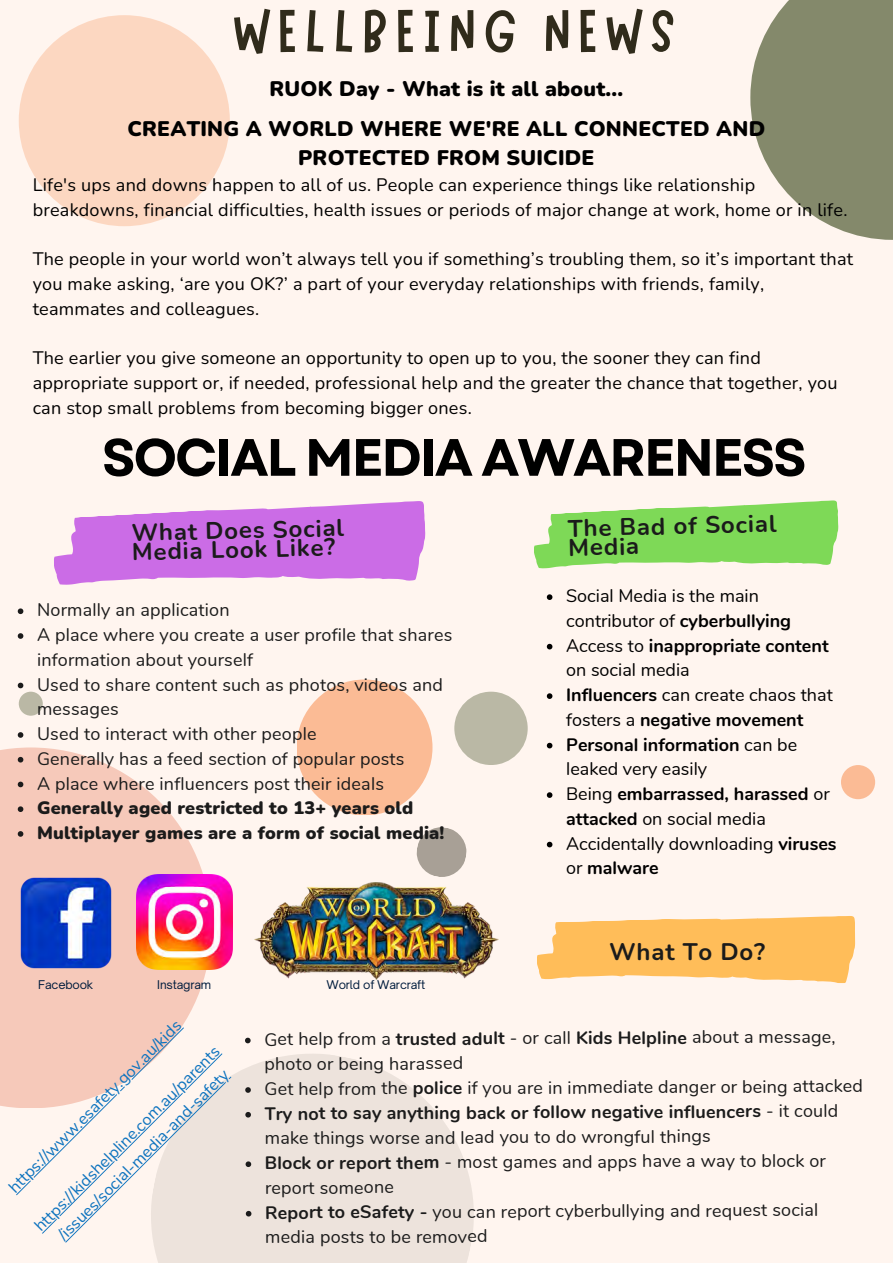
<style>
.page{position:relative;width:893px;height:1264px;background:#fff}
.page>*{position:absolute;margin:0;border:0;box-sizing:border-box;transform-origin:0 0}
.t1{font:60.6px "Marykate";letter-spacing:.125em;color:#302b1b}
.t2{font:700 52.35px "Garet";letter-spacing:-.04em;color:#000}
.t3{font:700 24px/19.2px "Nunito";letter-spacing:.035em;color:#1b1b1b}
.t4{font:900 21px/29.2px "Nunito";letter-spacing:.01em;color:#000;text-align:center}
.t5{font:18px/24.8px "Nunito";letter-spacing:.01em;color:#000}
.t6{font:18px/24.8px "Nunito";letter-spacing:.01em;color:#1b1b1b}
.t7{font:700 18px/24.8px "Nunito";color:#000}
.t8{font:900 18px "Nunito";letter-spacing:.01em;color:#1b1b1b}
.t9{font:16.5px/22.8px "Nunito";color:#0f74bf;text-align:center}
.t10{font:11.55px "Open Sauce One";letter-spacing:-.015em;color:#001c3d}
.s1{font-weight:700}
.s2{font-weight:400}
</style>
<div class="page">
<div style="left:0;top:0;width:892px;height:1262px;background:#fff5ef"></div>
<svg style="left:750px;top:0;width:142px;height:240px;fill:#84896b"></svg>
<svg style="left:0;top:747px;width:211px;height:361px;fill:#f6c9ba"></svg>
<div style="left:454px;top:691px;width:73px;height:74px;background:#bab8a5;border-radius:50%"></div>
<div style="left:19px;top:691px;width:24px;height:24px;background:#bab8a5;border-radius:50%"></div>
<svg style="left:416px;top:827px;width:51px;height:50px"></svg>
<svg style="left:153px;top:1039px;width:321px;height:223px;fill:#ede3dc"></svg>
<div style="left:296px;top:679px;width:136px;height:136px;background:#fbbb95;border-radius:50%"></div>
<div style="left:840px;top:765px;width:35px;height:34px;background:#fbbb95;border-radius:50%"></div>
<div style="left:19px;top:15px;width:211px;height:211px;background:#fcd7c1;border-radius:50%"></div>
<svg style="left:54px;top:501px;width:372px;height:84px"></svg>
<img style="left:18px;top:874px;width:96px;height:97px">
<img style="left:137px;top:874px;width:95px;height:95px">
<img style="left:254px;top:882px;width:244px;height:97px">
<svg style="left:18px;top:608px;width:5px;height:6px"></svg>
<svg style="left:18px;top:633px;width:5px;height:6px"></svg>
<svg style="left:18px;top:682px;width:5px;height:6px"></svg>
<svg style="left:18px;top:732px;width:5px;height:5px"></svg>
<svg style="left:18px;top:757px;width:5px;height:5px"></svg>
<svg style="left:18px;top:781px;width:5px;height:6px"></svg>
<svg style="left:18px;top:806px;width:5px;height:6px"></svg>
<svg style="left:18px;top:831px;width:5px;height:5px"></svg>
<svg style="left:534px;top:500px;width:305px;height:69px"></svg>
<svg style="left:546px;top:594px;width:6px;height:6px"></svg>
<svg style="left:546px;top:644px;width:6px;height:5px"></svg>
<svg style="left:546px;top:693px;width:6px;height:6px"></svg>
<svg style="left:546px;top:742px;width:6px;height:6px"></svg>
<svg style="left:546px;top:792px;width:6px;height:6px"></svg>
<svg style="left:546px;top:841px;width:6px;height:6px"></svg>
<svg style="left:537px;top:916px;width:319px;height:67px;background:#ffc570"></svg>
<svg style="left:245px;top:1037px;width:5px;height:6px"></svg>
<svg style="left:245px;top:1087px;width:6px;height:5px"></svg>
<svg style="left:245px;top:1111px;width:6px;height:6px"></svg>
<svg style="left:245px;top:1161px;width:6px;height:5px"></svg>
<svg style="left:246px;top:1210px;width:5px;height:6px"></svg>
<svg style="left:16px;top:1027px;width:215px;height:215px"></svg>
<p class="t1" style="left:233px;top:-8px;width:444px">WELLBEING NEWS</p>
<p class="t4" style="left:269px;top:74px;width:355px">RUOK Day - What is it all about...</p>
<p class="t4" style="left:127px;top:114px;width:639px">CREATING A WORLD WHERE WE'RE ALL CONNECTED AND<br>PROTECTED FROM SUICIDE</p>
<p class="t5" style="left:33px;top:173px;width:816px">Life's ups and downs happen to all of us. People can experience things like relationship breakdowns, financial difficulties, health issues or periods of major change at work, home or in life.</p>
<p class="t5" style="left:33px;top:247px;width:821px">The people in your world won’t always tell you if something’s troubling them, so it’s important that you make asking, ‘are you OK?’ a part of your everyday relationships with friends, family, teammates and colleagues.</p>
<p class="t5" style="left:33px;top:346px;width:806px">The earlier you give someone an opportunity to open up to you, the sooner they can find appropriate support or, if needed, professional help and the greater the chance that together, you can stop small problems from becoming bigger ones.</p>
<p class="t2" style="left:102px;top:420px;width:706px">SOCIAL MEDIA AWARENESS</p>
<p class="t3" style="left:567px;top:518px;width:210px;line-height:19.6px;rotate:-1deg">The Bad of Social<br>Media</p>
<p class="t5" style="left:566px;top:584px;width:226px">Social Media is the main contributor of <span class="s1">cyberbullying</span></p>
<p class="t5" style="left:566px;top:633px;width:264px">Access to <span class="s1">inappropriate content </span>on social media</p>
<p class="t7" style="left:566px;top:683px;width:268px">Influencers <span class="s2">can create chaos that fosters a</span> negative movement</p>
<p class="t5" style="left:566px;top:732px;width:232px"><span class="s1">Personal information</span> can be leaked very easily</p>
<p class="t7" style="left:566px;top:781px;width:265px"><span class="s2">Being</span> embarrassed, harassed <span class="s2">or </span>attacked <span class="s2">on social media</span></p>
<p class="t5" style="left:566px;top:831px;width:272px">Accidentally downloading <span class="s1">viruses </span>or <span class="s1">malware</span></p>
<p class="t3" style="left:131px;top:523px;width:214px;rotate:-1deg">What Does Social<br>Media Look Like?</p>
<p class="t6" style="left:37px;top:598px;width:194px">Normally an application</p>
<p class="t6" style="left:37px;top:622px;width:417px">A place where you create a user profile that shares information about yourself</p>
<p class="t6" style="left:37px;top:672px;width:407px">Used to share content such as photos, videos and messages</p>
<p class="t6" style="left:37px;top:721px;width:281px">Used to interact with other people</p>
<p class="t6" style="left:37px;top:746px;width:369px">Generally has a feed section of popular posts</p>
<p class="t6" style="left:37px;top:771px;width:348px">A place where influencers post their ideals</p>
<p class="t8" style="left:37px;top:796px;width:377px">Generally aged restricted to 13+ years old</p>
<p class="t8" style="left:37px;top:820px;width:409px">Multiplayer games are a form of social media!</p>
<p class="t10" style="left:38px;top:977px;width:56px">Facebook</p>
<p class="t10" style="left:157px;top:977px;width:55px">Instagram</p>
<p class="t10" style="left:326px;top:977px;width:100px">World of Warcraft</p>
<p class="t3" style="left:609px;top:942px;width:158px">What To Do?</p>
<p class="t9" style="left:3px;top:1181px;width:238px;rotate:-45deg">https://www.esafety.gov.au/kids</p>
<p class="t9" style="left:29px;top:1220px;width:256px;rotate:-45deg">https://kidshelpline.com.au/parents /issues/social-media-and-safety</p>
<p class="t6" style="left:264px;top:1025px;width:572px;line-height:25.7px">Get help from a <span class="s1">trusted adult</span> - or call <span class="s1">Kids Helpline</span> about a message, photo or being harassed</p>
<p class="t6" style="left:264px;top:1075px;width:600px">Get help from the <span class="s1">police</span> if you are in immediate danger or being attacked</p>
<p class="t6" style="left:265px;top:1100px;width:575px"><span class="s1">Try not to say anything back or follow negative influencers</span> - it could make things worse and lead you to do wrongful things</p>
<p class="t6" style="left:265px;top:1148px;width:562px;line-height:26.2px"><span class="s1">Block or report them</span> - most games and apps have a way to block or report someone</p>
<p class="t6" style="left:265px;top:1197px;width:555px;line-height:26px"><span class="s1">Report to eSafety -</span> you can report cyberbullying and request social media posts to be removed</p>
</div>
